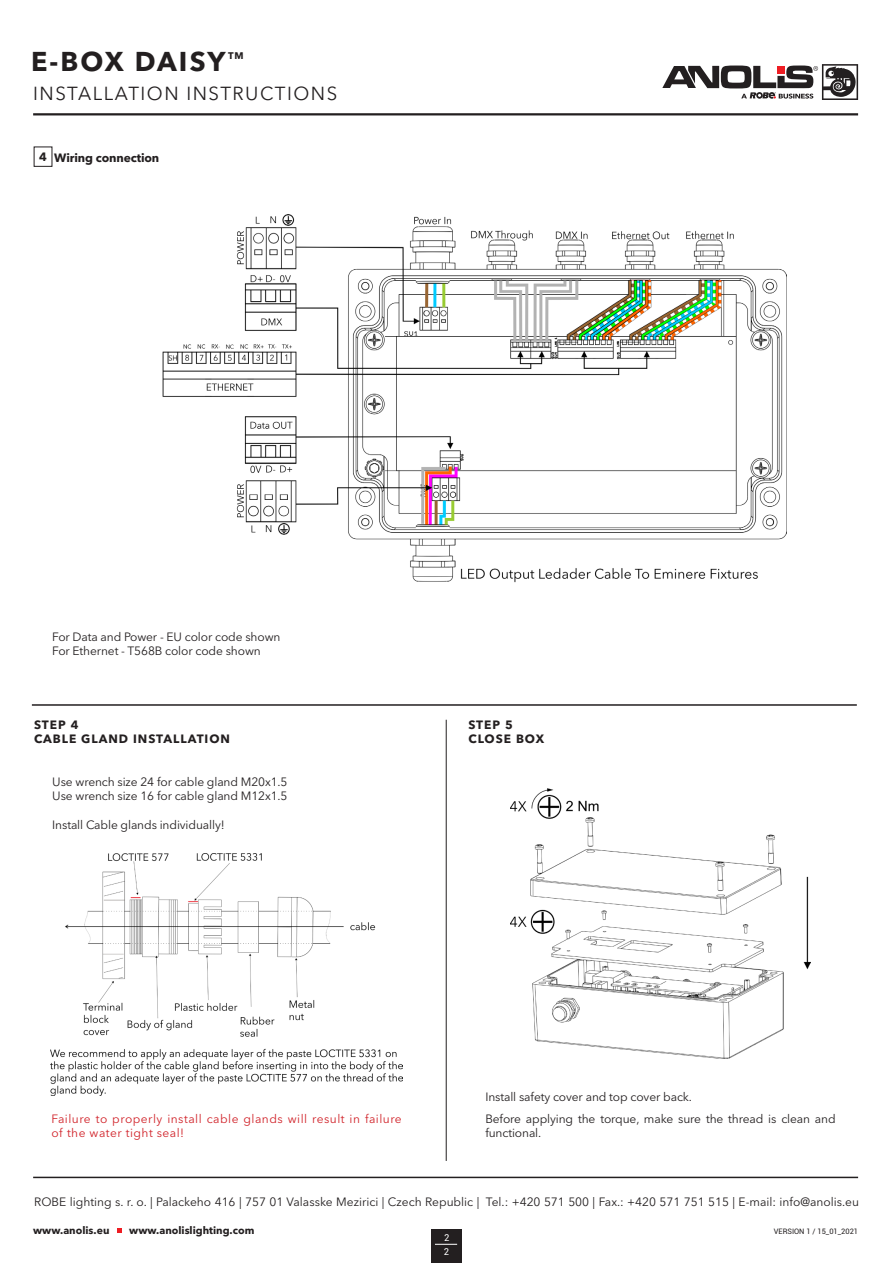
<style>
.page{position:relative;width:893px;height:1263px;background:#fff}
.page>*{position:absolute;margin:0;border:0;box-sizing:border-box;transform-origin:0 0}
.t1{font:700 27px "Avenir Next LT Pro";letter-spacing:.075em;color:#231f20}
.t2{font:18.75px "Avenir Next LT Pro";letter-spacing:.08em;color:#231f20}
.t3{font:12px/14.4px "Avenir Next LT Pro";letter-spacing:-.01em;color:#231f20}
.t4{font:12px/14.4px "Avenir Next LT Pro";letter-spacing:.04em;color:#d1232a}
.t5{font:700 12px "Avenir Next LT Pro";letter-spacing:.08em;color:#231f20}
.t6{font:700 12px "Avenir Next LT Pro";letter-spacing:-.01em;color:#231f20}
.t7{font:700 10.5px "Avenir Next LT Pro";color:#231f20}
.t8{font:700 9.6px "Avenir Next LT Pro";color:#231f20}
.t9{font:9.45px "Roboto";color:#fff}
.t10{font:7.5px "Roboto";color:#231f20}
</style>
<div class="page">
<svg style="left:662px;top:64px;width:196px;height:36px"></svg>
<svg style="left:117px;top:1229px;width:4px;height:4px"></svg>
<hr style="left:33px;top:113px;width:825px;height:2px;background:#231f20">
<hr style="left:33px;top:1177px;width:825px;height:1px;background:#231f20">
<div style="left:431px;top:1229px;width:30px;height:34px;background:#231f20"></div>
<svg style="left:435px;top:1244px;width:22px;height:1px"></svg>
<hr style="left:32px;top:704px;width:825px;height:2px;background:#231f20">
<img style="left:51px;top:853px;width:352px;height:242px">
<img style="left:162px;top:214px;width:624px;height:369px">
<img style="left:510px;top:789px;width:301px;height:269px">
<hr style="left:446px;top:720px;width:1px;height:441px;background:#231f20">
<h1 class="t1" style="left:31px;top:45px;width:196px">E-BOX DAISY</h1>
<p class="t8" style="left:228px;top:50px;width:17px">TM</p>
<h2 class="t2" style="left:33px;top:83px;width:306px">INSTALLATION INSTRUCTIONS</h2>
<p class="t5" style="left:39px;top:150px;width:9px">4</p>
<p class="t6" style="left:54px;top:150px;width:107px">Wiring connection</p>
<p class="t3" style="left:52px;top:629px;width:230px">For Data and Power - EU color code shown</p>
<p class="t3" style="left:52px;top:643px;width:210px">For Ethernet - T568B color code shown</p>
<p class="t5" style="left:34px;top:717px;width:46px">STEP 4</p>
<p class="t5" style="left:34px;top:732px;width:198px">CABLE GLAND INSTALLATION</p>
<p class="t3" style="left:52px;top:774px;width:237px">Use wrench size 24 for cable gland M20x1.5</p>
<p class="t3" style="left:52px;top:789px;width:237px">Use wrench size 16 for cable gland M12x1.5</p>
<p class="t3" style="left:52px;top:818px;width:174px">Install Cable glands individually!</p>
<p class="t5" style="left:468px;top:717px;width:46px">STEP 5</p>
<p class="t5" style="left:468px;top:732px;width:77px">CLOSE BOX</p>
<p class="t4" style="left:51px;top:1111px;width:352px">Failure to properly install cable glands will result in failure of the water tight seal!</p>
<p class="t3" style="left:485px;top:1089px;width:208px">Install safety cover and top cover back.</p>
<p class="t3" style="left:485px;top:1111px;width:352px">Before applying the torque, make sure the thread is clean and functional.</p>
<p class="t3" style="left:34px;top:1194px;width:826px">ROBE lighting s. r. o. | Palackeho 416 | 757 01 Valasske Mezirici | Czech Republic | Tel.: +420 571 500 | Fax.: +420 571 751 515 | E-mail: info@anolis.eu</p>
<p class="t7" style="left:33px;top:1224px;width:78px">www.anolis.eu</p>
<p class="t7" style="left:129px;top:1224px;width:127px">www.anolislighting.com</p>
<p class="t10" style="left:774px;top:1226px;width:86px">VERSION 1 / 15_01_2021</p>
<p class="t9" style="left:444px;top:1231px;width:7px">2</p>
<p class="t9" style="left:444px;top:1245px;width:7px">2</p>
</div>
